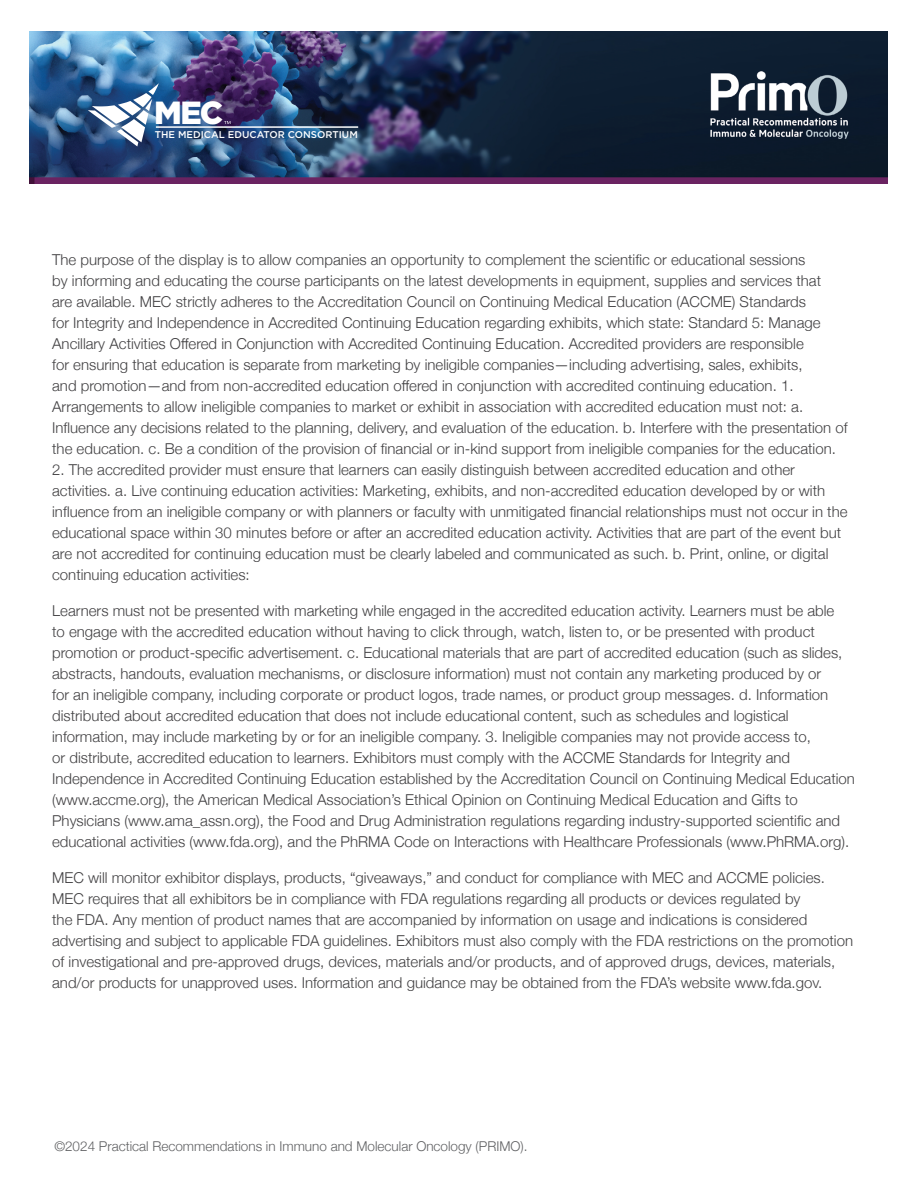
<style>
.page{position:relative;width:918px;height:1188px;background:#fff}
.page>*{position:absolute;margin:0;border:0;box-sizing:border-box;transform-origin:0 0}
.t1{font:900 31.95px "Gotham";color:#fff}
.t2{font:300 15px/21px "Helvetica Neue";color:#414042}
.t3{font:300 13.5px "Helvetica Neue";color:#606163}
.t4{font:500 9.75px "Gotham";color:#fff}
</style>
<div class="page">
<img style="left:29px;top:31px;width:859px;height:153px">
<svg style="left:224px;top:121px;width:7px;height:3px"></svg>
<hr style="left:156px;top:127px;width:202px;height:1px;background:#fff">
<svg style="left:88px;top:83px;width:71px;height:63px"></svg>
<h1 class="t1" style="left:154px;top:94px;width:71px">MEC</h1>
<p class="t4" style="left:155px;top:129px;width:204px">THE MEDICAL EDUCATOR CONSORTIUM</p>
<p class="t2" style="left:52px;top:248px;width:797px">The purpose of the display is to allow companies an opportunity to complement the scientific or educational sessions<br>by informing and educating the course participants on the latest developments in equipment, supplies and services that<br>are available. MEC strictly adheres to the Accreditation Council on Continuing Medical Education (ACCME) Standards<br>for Integrity and Independence in Accredited Continuing Education regarding exhibits, which state: Standard 5: Manage Ancillary Activities Offered in Conjunction with Accredited Continuing Education. Accredited providers are responsible<br>for ensuring that education is separate from marketing by ineligible companies—including advertising, sales, exhibits,<br>and promotion—and from non-accredited education offered in conjunction with accredited continuing education. 1.<br>Arrangements to allow ineligible companies to market or exhibit in association with accredited education must not: a.<br>Influence any decisions related to the planning, delivery, and evaluation of the education. b. Interfere with the presentation of the education. c. Be a condition of the provision of financial or in-kind support from ineligible companies for the education.</p>
<p class="t2" style="left:52px;top:458px;width:797px">2. The accredited provider must ensure that learners can easily distinguish between accredited education and other activities. a. Live continuing education activities: Marketing, exhibits, and non-accredited education developed by or with influence from an ineligible company or with planners or faculty with unmitigated financial relationships must not occur in the educational space within 30 minutes before or after an accredited education activity. Activities that are part of the event but are not accredited for continuing education must be clearly labeled and communicated as such. b. Print, online, or digital continuing education activities:</p>
<p class="t2" style="left:52px;top:599px;width:804px">Learners must not be presented with marketing while engaged in the accredited education activity. Learners must be able<br>to engage with the accredited education without having to click through, watch, listen to, or be presented with product promotion or product-specific advertisement. c. Educational materials that are part of accredited education (such as slides, abstracts, handouts, evaluation mechanisms, or disclosure information) must not contain any marketing produced by or<br>for an ineligible company, including corporate or product logos, trade names, or product group messages. d. Information distributed about accredited education that does not include educational content, such as schedules and logistical information, may include marketing by or for an ineligible company. 3. Ineligible companies may not provide access to,<br>or distribute, accredited education to learners. Exhibitors must comply with the ACCME Standards for Integrity and Independence in Accredited Continuing Education established by the Accreditation Council on Continuing Medical Education (www.accme.org), the American Medical Association’s Ethical Opinion on Continuing Medical Education and Gifts to Physicians (www.ama_assn.org), the Food and Drug Administration regulations regarding industry-supported scientific and educational activities (www.fda.org), and the PhRMA Code on Interactions with Healthcare Professionals (www.PhRMA.org).</p>
<p class="t2" style="left:52px;top:866px;width:802px">MEC will monitor exhibitor displays, products, “giveaways,” and conduct for compliance with MEC and ACCME policies.<br>MEC requires that all exhibitors be in compliance with FDA regulations regarding all products or devices regulated by<br>the FDA. Any mention of product names that are accompanied by information on usage and indications is considered advertising and subject to applicable FDA guidelines. Exhibitors must also comply with the FDA restrictions on the promotion of investigational and pre-approved drugs, devices, materials and/or products, and of approved drugs, devices, materials, and/or products for unapproved uses. Information and guidance may be obtained from the FDA’s website www.fda.gov.</p>
<p class="t3" style="left:54px;top:1136px;width:475px">©2024 Practical Recommendations in Immuno and Molecular Oncology (PRIMO).</p>
</div>
